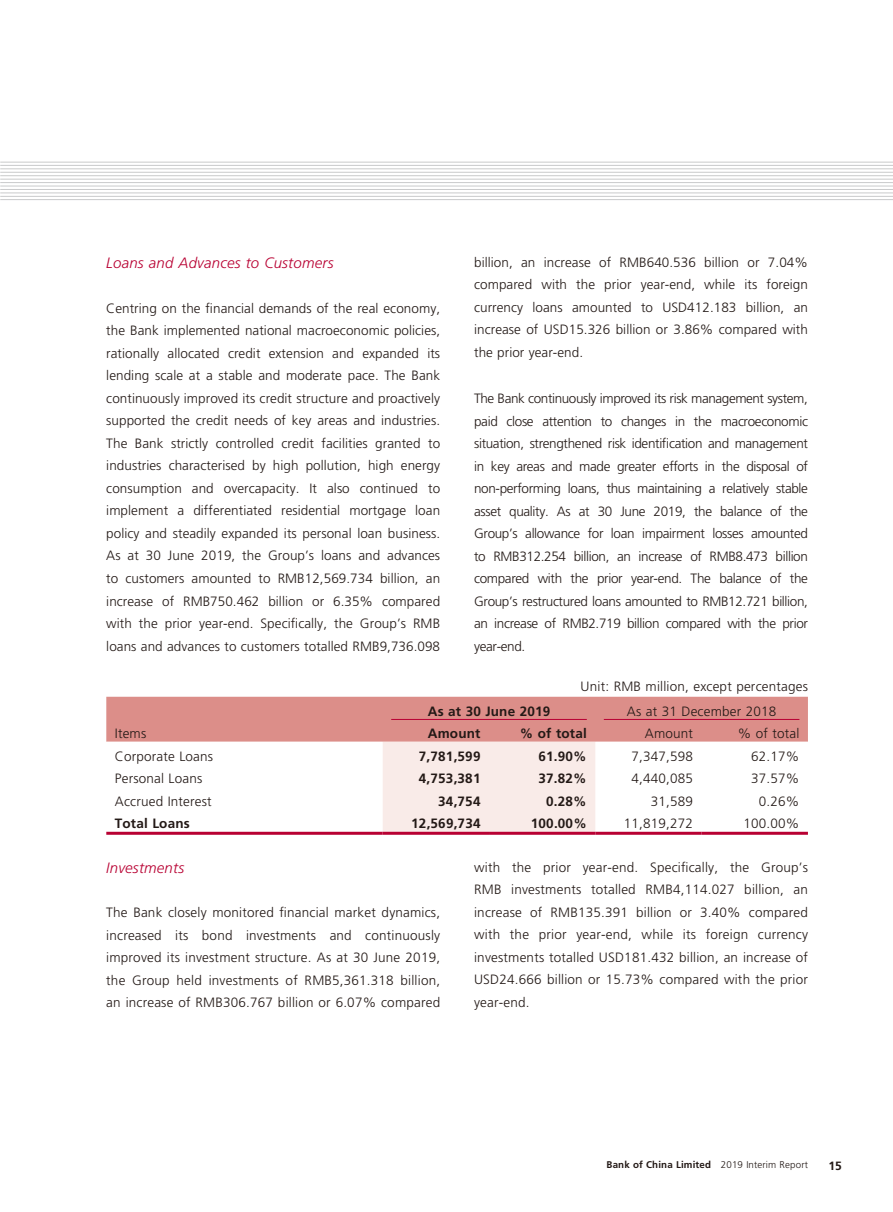
<style>
.page{position:relative;width:893px;height:1212px;background:#fff}
.page>*{position:absolute;margin:0;border:0;box-sizing:border-box;transform-origin:0 0}
.t1{font:italic 300 15px "Frutiger";letter-spacing:.015em;color:#b80032}
.t2{font:300 13.5px/22.5px "Frutiger";letter-spacing:.015em;color:#231916;text-align:justify}
.t3{font:700 13.5px "Frutiger";letter-spacing:.015em;color:#231916}
.t4{font:700 12px "Frutiger";color:#231916}
.t5{font:700 9.75px "Frutiger";letter-spacing:.015em;color:#231916}
.s1{font-weight:300}
</style>
<div class="page">
<hr style="left:0;top:162px;width:893px;height:1px;background:#c9cacb">
<hr style="left:0;top:165px;width:893px;height:1px;background:#c9cacb">
<hr style="left:0;top:168px;width:893px;height:1px;background:#c9cacb">
<hr style="left:0;top:172px;width:893px;height:1px;background:#c9cacb">
<hr style="left:0;top:175px;width:893px;height:1px;background:#c9cacb">
<hr style="left:0;top:179px;width:893px;height:1px;background:#c9cacb">
<hr style="left:0;top:182px;width:893px;height:1px;background:#c9cacb">
<hr style="left:0;top:186px;width:893px;height:1px;background:#c9cacb">
<hr style="left:0;top:189px;width:893px;height:1px;background:#c9cacb">
<hr style="left:0;top:192px;width:893px;height:1px;background:#c9cacb">
<hr style="left:0;top:196px;width:893px;height:1px;background:#c9cacb">
<hr style="left:0;top:199px;width:893px;height:1px;background:#c9cacb">
<svg style="left:106px;top:697px;width:702px;height:135px"></svg>
<hr style="left:106px;top:832px;width:277px;height:3px;background:#b80032">
<hr style="left:383px;top:832px;width:106px;height:3px;background:#b80032">
<hr style="left:489px;top:832px;width:106px;height:3px;background:#b80032">
<hr style="left:595px;top:832px;width:107px;height:3px;background:#b80032">
<hr style="left:702px;top:832px;width:106px;height:3px;background:#b80032">
<hr style="left:391px;top:719px;width:196px;height:1px;background:#b80032">
<hr style="left:604px;top:719px;width:195px;height:1px;background:#b80032">
<p class="t2" style="left:474px;top:251px;width:335px">billion, an increase of RMB640.536 billion or 7.04% compared with the prior year-end, while its foreign currency loans amounted to USD412.183 billion, an increase of USD15.326 billion or 3.86% compared with the prior year-end.</p>
<p class="t2" style="left:474px;top:387px;width:335px">The Bank continuously improved its risk management system, paid close attention to changes in the macroeconomic situation, strengthened risk identification and management in key areas and made greater efforts in the disposal of non-performing loans, thus maintaining a relatively stable asset quality. As at 30 June 2019, the balance of the Group’s allowance for loan impairment losses amounted to RMB312.254 billion, an increase of RMB8.473 billion compared with the prior year-end. The balance of the Group’s restructured loans amounted to RMB12.721 billion, an increase of RMB2.719 billion compared with the prior year-end.</p>
<p class="t2" style="left:581px;top:675px;width:229px">Unit: RMB million, except percentages</p>
<p class="t3" style="left:428px;top:703px;width:124px">As at 30 June 2019</p>
<p class="t2" style="left:627px;top:700px;width:151px">As at 31 December 2018</p>
<p class="t1" style="left:106px;top:254px;width:229px">Loans and Advances to Customers</p>
<p class="t2" style="left:106px;top:297px;width:335px">Centring on the financial demands of the real economy, the Bank implemented national macroeconomic policies, rationally allocated credit extension and expanded its lending scale at a stable and moderate pace. The Bank continuously improved its credit structure and proactively supported the credit needs of key areas and industries.<br>The Bank strictly controlled credit facilities granted to industries characterised by high pollution, high energy consumption and overcapacity. It also continued to implement a differentiated residential mortgage loan policy and steadily expanded its personal loan business.<br>As at 30 June 2019, the Group’s loans and advances to customers amounted to RMB12,569.734 billion, an increase of RMB750.462 billion or 6.35% compared with the prior year-end. Specifically, the Group’s RMB loans and advances to customers totalled RMB9,736.098</p>
<p class="t2" style="left:115px;top:722px;width:33px">Items</p>
<p class="t3" style="left:428px;top:725px;width:54px">Amount</p>
<p class="t3" style="left:520px;top:725px;width:68px">% of total</p>
<p class="t2" style="left:645px;top:722px;width:50px">Amount</p>
<p class="t2" style="left:738px;top:722px;width:63px">% of total</p>
<p class="t2" style="left:115px;top:745px;width:100px">Corporate Loans</p>
<p class="t3" style="left:419px;top:748px;width:63px">7,781,599</p>
<p class="t3" style="left:539px;top:748px;width:50px">61.90%</p>
<p class="t2" style="left:632px;top:745px;width:63px">7,347,598</p>
<p class="t2" style="left:751px;top:745px;width:50px">62.17%</p>
<p class="t2" style="left:115px;top:767px;width:89px">Personal Loans</p>
<p class="t3" style="left:419px;top:771px;width:63px">4,753,381</p>
<p class="t3" style="left:539px;top:771px;width:50px">37.82%</p>
<p class="t2" style="left:632px;top:767px;width:63px">4,440,085</p>
<p class="t2" style="left:751px;top:767px;width:50px">37.57%</p>
<p class="t2" style="left:115px;top:790px;width:98px">Accrued Interest</p>
<p class="t3" style="left:438px;top:793px;width:44px">34,754</p>
<p class="t3" style="left:546px;top:793px;width:42px">0.28%</p>
<p class="t2" style="left:651px;top:790px;width:44px">31,589</p>
<p class="t2" style="left:759px;top:790px;width:42px">0.26%</p>
<p class="t3" style="left:115px;top:816px;width:77px">Total Loans</p>
<p class="t3" style="left:411px;top:816px;width:71px">12,569,734</p>
<p class="t3" style="left:531px;top:816px;width:57px">100.00%</p>
<p class="t2" style="left:624px;top:812px;width:71px">11,819,272</p>
<p class="t2" style="left:743px;top:812px;width:57px">100.00%</p>
<p class="t1" style="left:106px;top:859px;width:79px">Investments</p>
<p class="t2" style="left:106px;top:901px;width:335px">The Bank closely monitored financial market dynamics, increased its bond investments and continuously improved its investment structure. As at 30 June 2019, the Group held investments of RMB5,361.318 billion, an increase of RMB306.767 billion or 6.07% compared</p>
<p class="t2" style="left:474px;top:856px;width:335px">with the prior year-end. Specifically, the Group’s RMB investments totalled RMB4,114.027 billion, an increase of RMB135.391 billion or 3.40% compared with the prior year-end, while its foreign currency investments totalled USD181.432 billion, an increase of USD24.666 billion or 15.73% compared with the prior year-end.</p>
<p class="t5" style="left:607px;top:1159px;width:203px">Bank of China Limited <span class="s1">2019 Interim Report</span></p>
<p class="t4" style="left:828px;top:1158px;width:15px">15</p>
</div>
